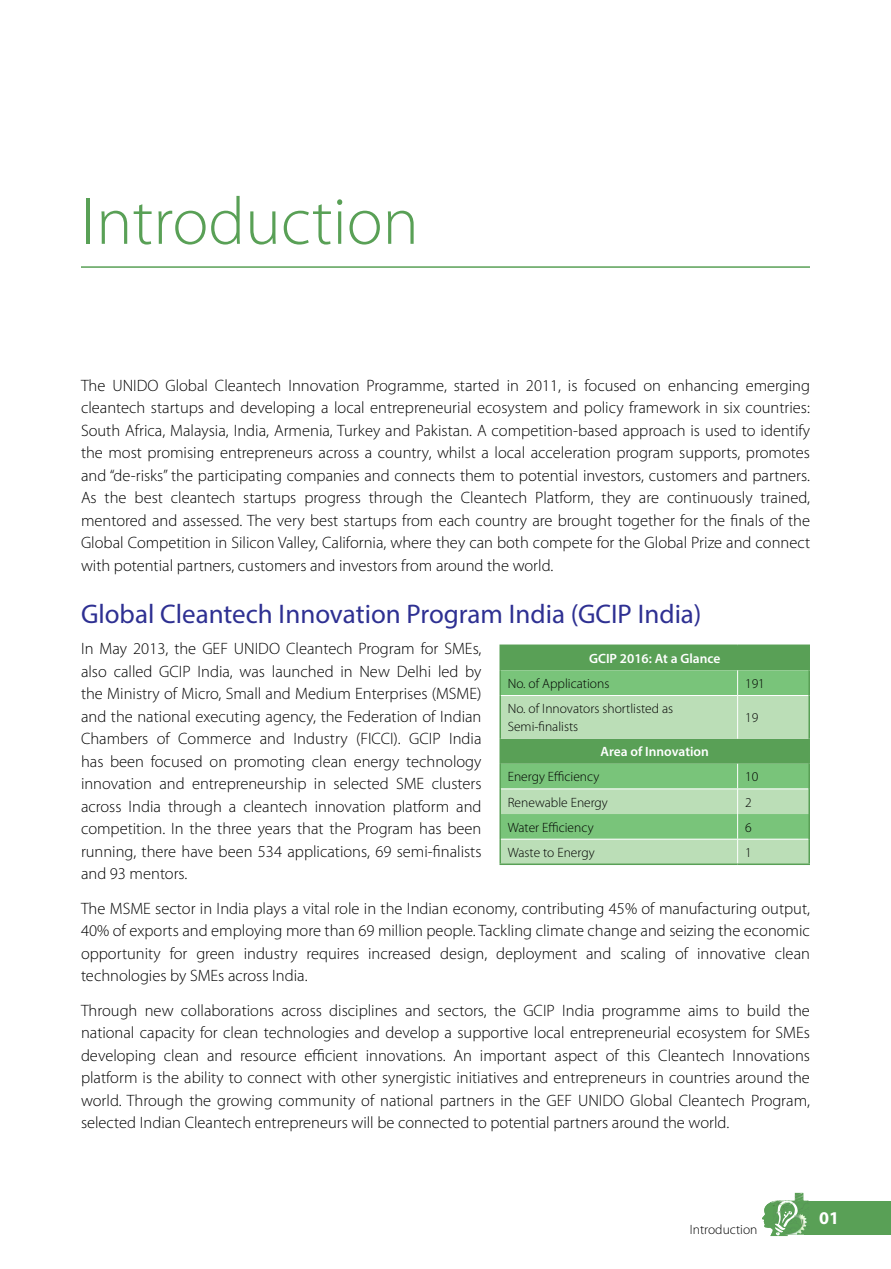
<style>
.page{position:relative;width:891px;height:1269px;background:#fff}
.page>*{position:absolute;margin:0;border:0;box-sizing:border-box;transform-origin:0 0}
.t1{font:300 67.5px "Myriad Pro";color:#59a056}
.t2{font:27px "Myriad Pro";color:#2e3092}
.t3{font:700 18px "Myriad Pro";color:#fff}
.t4{font:300 16.5px/22.5px "Myriad Pro";color:#000;text-align:justify}
.t5{font:300 13.5px/18px "Myriad Pro";color:#000}
.t6{font:600 13.5px "Myriad Pro";color:#fff}
</style>
<div class="page">
<div style="left:805px;top:1201px;width:86px;height:34px;background:#59a056"></div>
<svg style="left:762px;top:1193px;width:47px;height:43px"></svg>
<img style="left:771px;top:1193px;width:32px;height:21px">
<img style="left:783px;top:1214px;width:24px;height:21px">
<hr style="left:81px;top:266px;width:729px;height:2px;background:#59a056">
<hr style="left:738px;top:645px;width:72px;height:1px;background:#59a056">
<hr style="left:808px;top:646px;width:2px;height:24px;background:#59a056">
<hr style="left:808px;top:670px;width:2px;height:26px;background:#59a056">
<hr style="left:808px;top:696px;width:2px;height:43px;background:#59a056">
<hr style="left:808px;top:739px;width:2px;height:25px;background:#59a056">
<hr style="left:808px;top:764px;width:2px;height:25px;background:#59a056">
<hr style="left:808px;top:789px;width:2px;height:25px;background:#59a056">
<hr style="left:808px;top:814px;width:2px;height:25px;background:#59a056">
<svg style="left:500px;top:645px;width:309px;height:219px;background:#8fc78d"></svg>
<hr style="left:500px;top:864px;width:238px;height:1px;background:#59a056">
<hr style="left:808px;top:839px;width:2px;height:25px;background:#59a056">
<hr style="left:738px;top:864px;width:72px;height:1px;background:#59a056">
<h1 class="t1" style="left:81px;top:181px;width:339px">Introduction</h1>
<p class="t4" style="left:81px;top:374px;width:731px">The UNIDO Global Cleantech Innovation Programme, started in 2011, is focused on enhancing emerging cleantech startups and developing a local entrepreneurial ecosystem and policy framework in six countries:<br>South Africa, Malaysia, India, Armenia, Turkey and Pakistan. A competition-based approach is used to identify the most promising entrepreneurs across a country, whilst a local acceleration program supports, promotes and “de-risks” the participating companies and connects them to potential investors, customers and partners.<br>As the best cleantech startups progress through the Cleantech Platform, they are continuously trained, mentored and assessed. The very best startups from each country are brought together for the finals of the Global Competition in Silicon Valley, California, where they can both compete for the Global Prize and connect with potential partners, customers and investors from around the world.</p>
<h2 class="t2" style="left:81px;top:597px;width:622px">Global Cleantech Innovation Program India (GCIP India)</h2>
<p class="t4" style="left:81px;top:637px;width:402px">In May 2013, the GEF UNIDO Cleantech Program for SMEs, also called GCIP India, was launched in New Delhi led by the Ministry of Micro, Small and Medium Enterprises (MSME) and the national executing agency, the Federation of Indian Chambers of Commerce and Industry (FICCI). GCIP India has been focused on promoting clean energy technology innovation and entrepreneurship in selected SME clusters across India through a cleantech innovation platform and competition. In the three years that the Program has been running, there have been 534 applications, 69 semi-finalists and 93 mentors.</p>
<p class="t4" style="left:81px;top:897px;width:731px">The MSME sector in India plays a vital role in the Indian economy, contributing 45% of manufacturing output, 40% of exports and employing more than 69 million people. Tackling climate change and seizing the economic opportunity for green industry requires increased design, deployment and scaling of innovative clean technologies by SMEs across India.</p>
<p class="t4" style="left:81px;top:999px;width:731px">Through new collaborations across disciplines and sectors, the GCIP India programme aims to build the national capacity for clean technologies and develop a supportive local entrepreneurial ecosystem for SMEs developing clean and resource efficient innovations. An important aspect of this Cleantech Innovations platform is the ability to connect with other synergistic initiatives and entrepreneurs in countries around the world. Through the growing community of national partners in the GEF UNIDO Global Cleantech Program, selected Indian Cleantech entrepreneurs will be connected to potential partners around the world.</p>
<p class="t6" style="left:589px;top:650px;width:133px">GCIP 2016: At a Glance</p>
<p class="t5" style="left:508px;top:674px;width:103px">No. of Applications</p>
<p class="t5" style="left:745px;top:674px;width:21px">191</p>
<p class="t5" style="left:508px;top:700px;width:167px">No. of Innovators shortlisted as<br>Semi-finalists</p>
<p class="t5" style="left:745px;top:709px;width:15px">19</p>
<p class="t6" style="left:601px;top:743px;width:110px">Area of Innovation</p>
<p class="t5" style="left:508px;top:768px;width:93px">Energy Efficiency</p>
<p class="t5" style="left:745px;top:768px;width:15px">10</p>
<p class="t5" style="left:508px;top:793px;width:102px">Renewable Energy</p>
<p class="t5" style="left:745px;top:793px;width:8px">2</p>
<p class="t5" style="left:508px;top:818px;width:87px">Water Efficiency</p>
<p class="t5" style="left:745px;top:818px;width:8px">6</p>
<p class="t5" style="left:508px;top:843px;width:88px">Waste to Energy</p>
<p class="t5" style="left:745px;top:843px;width:8px">1</p>
<p class="t5" style="left:690px;top:1221px;width:69px">Introduction</p>
<p class="t3" style="left:819px;top:1206px;width:21px">01</p>
</div>
